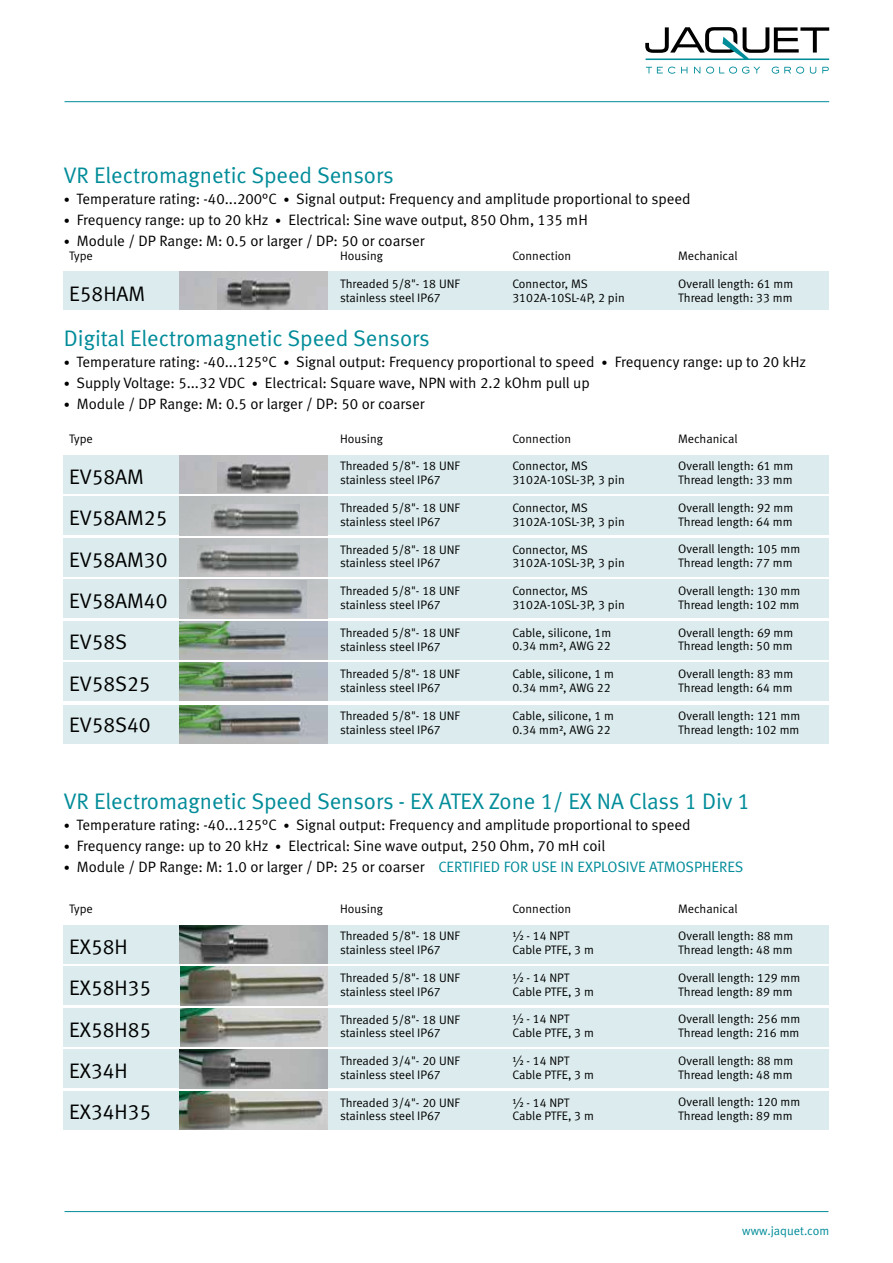
<style>
.page{position:relative;width:893px;height:1263px;background:#fff}
.page>*{position:absolute;margin:0;border:0;box-sizing:border-box;transform-origin:0 0}
.t1{font:22.5px "Meta Normal LF";color:#008c99}
.t2{font:21px/41.2px "Meta Normal LF";color:#000}
.t3{font:15px "Meta Normal LF";color:#000}
.t4{font:12.3px/13.8px "Meta Normal LF";color:#000}
.t5{font:12.3px "Meta Normal LF";color:#008c99}
.s1{font-size:12px}
.s2{color:#008c99}
</style>
<div class="page">
<hr style="left:65px;top:101px;width:764px;height:1px;background:#008c99">
<svg style="left:646px;top:67px;width:29px;height:7px"></svg>
<svg style="left:681px;top:67px;width:6px;height:6px"></svg>
<svg style="left:694px;top:67px;width:6px;height:6px"></svg>
<svg style="left:706px;top:67px;width:54px;height:7px"></svg>
<svg style="left:772px;top:67px;width:32px;height:7px"></svg>
<svg style="left:810px;top:67px;width:6px;height:7px"></svg>
<svg style="left:822px;top:67px;width:7px;height:6px"></svg>
<svg style="left:645px;top:27px;width:184px;height:33px"></svg>
<hr style="left:65px;top:1211px;width:763px;height:1px;background:#008c99">
<div style="left:64px;top:455px;width:765px;height:39px;background:#dcecee"></div>
<div style="left:64px;top:925px;width:765px;height:38px;background:#dcecee"></div>
<div style="left:64px;top:497px;width:765px;height:38px;background:#dcecee"></div>
<div style="left:64px;top:967px;width:765px;height:38px;background:#dcecee"></div>
<div style="left:64px;top:538px;width:765px;height:38px;background:#dcecee"></div>
<div style="left:64px;top:1008px;width:765px;height:38px;background:#dcecee"></div>
<div style="left:64px;top:580px;width:765px;height:38px;background:#dcecee"></div>
<div style="left:64px;top:1050px;width:765px;height:38px;background:#dcecee"></div>
<div style="left:64px;top:621px;width:765px;height:38px;background:#dcecee"></div>
<div style="left:64px;top:1091px;width:765px;height:38px;background:#dcecee"></div>
<div style="left:64px;top:663px;width:765px;height:38px;background:#dcecee"></div>
<div style="left:64px;top:705px;width:765px;height:38px;background:#dcecee"></div>
<img style="left:180px;top:663px;width:148px;height:38px">
<img style="left:180px;top:1091px;width:148px;height:38px">
<img style="left:180px;top:705px;width:147px;height:38px">
<img style="left:180px;top:621px;width:147px;height:38px">
<img style="left:180px;top:1050px;width:147px;height:38px">
<img style="left:180px;top:580px;width:148px;height:38px">
<img style="left:188px;top:580px;width:118px;height:38px">
<img style="left:180px;top:1008px;width:148px;height:38px">
<img style="left:211px;top:504px;width:89px;height:30px">
<img style="left:270px;top:546px;width:30px;height:29px">
<img style="left:198px;top:546px;width:72px;height:29px">
<img style="left:180px;top:967px;width:147px;height:38px">
<img style="left:217px;top:462px;width:77px;height:31px">
<img style="left:180px;top:925px;width:147px;height:38px">
<div style="left:64px;top:271px;width:765px;height:39px;background:#dcecee"></div>
<img style="left:217px;top:278px;width:77px;height:31px">
<h1 class="t1" style="left:64px;top:162px;width:331px">VR Electromagnetic Speed Sensors</h1>
<p class="t3" style="left:64px;top:190px;width:628px"><span class="s1">•</span> Temperature rating: -40...200°C <span class="s1">•</span> Signal output: Frequency and amplitude proportional to speed</p>
<p class="t3" style="left:64px;top:211px;width:525px"><span class="s1">•</span> Frequency range: up to 20 kHz <span class="s1">•</span> Electrical: Sine wave output, 850 Ohm, 135 mH</p>
<p class="t3" style="left:64px;top:232px;width:362px"><span class="s1">•</span> Module / DP Range: M: 0.5 or larger / DP: 50 or coarser</p>
<p class="t4" style="left:69px;top:249px;width:25px">Type</p>
<h2 class="t2" style="left:69px;top:273px;width:78px">E58HAM</h2>
<p class="t4" style="left:340px;top:249px;width:44px">Housing</p>
<p class="t4" style="left:340px;top:276px;width:121px">Threaded 5/8"- 18 UNF stainless steel IP67</p>
<p class="t4" style="left:512px;top:249px;width:60px">Connection</p>
<p class="t4" style="left:512px;top:276px;width:114px">Connector, MS<br>3102A-10SL-4P, 2 pin</p>
<p class="t4" style="left:678px;top:249px;width:61px">Mechanical</p>
<p class="t4" style="left:678px;top:276px;width:117px">Overall length: 61 mm<br>Thread length: 33 mm</p>
<h1 class="t1" style="left:64px;top:325px;width:367px">Digital Electromagnetic Speed Sensors</h1>
<p class="t3" style="left:64px;top:353px;width:744px"><span class="s1">•</span> Temperature rating: -40...125°C <span class="s1">•</span> Signal output: Frequency proportional to speed <span class="s1">•</span> Frequency range: up to 20 kHz</p>
<p class="t3" style="left:64px;top:374px;width:527px"><span class="s1">•</span> Supply Voltage: 5...32 VDC <span class="s1">•</span> Electrical: Square wave, NPN with 2.2 kOhm pull up</p>
<p class="t3" style="left:64px;top:395px;width:362px"><span class="s1">•</span> Module / DP Range: M: 0.5 or larger / DP: 50 or coarser</p>
<p class="t4" style="left:69px;top:431px;width:25px">Type</p>
<h2 class="t2" style="left:69px;top:456px;width:100px">EV58AM<br>EV58AM25<br>EV58AM30<br>EV58AM40<br>EV58S<br>EV58S25<br>EV58S40</h2>
<p class="t4" style="left:340px;top:431px;width:44px">Housing</p>
<p class="t4" style="left:340px;top:459px;width:121px">Threaded 5/8"- 18 UNF stainless steel IP67</p>
<p class="t4" style="left:340px;top:501px;width:121px">Threaded 5/8"- 18 UNF stainless steel IP67</p>
<p class="t4" style="left:340px;top:542px;width:121px">Threaded 5/8"- 18 UNF stainless steel IP67</p>
<p class="t4" style="left:340px;top:584px;width:121px">Threaded 5/8"- 18 UNF stainless steel IP67</p>
<p class="t4" style="left:340px;top:625px;width:121px">Threaded 5/8"- 18 UNF stainless steel IP67</p>
<p class="t4" style="left:340px;top:667px;width:121px">Threaded 5/8"- 18 UNF stainless steel IP67</p>
<p class="t4" style="left:340px;top:708px;width:121px">Threaded 5/8"- 18 UNF stainless steel IP67</p>
<p class="t4" style="left:512px;top:431px;width:60px">Connection</p>
<p class="t4" style="left:512px;top:459px;width:114px">Connector, MS<br>3102A-10SL-3P, 3 pin</p>
<p class="t4" style="left:512px;top:501px;width:114px">Connector, MS<br>3102A-10SL-3P, 3 pin</p>
<p class="t4" style="left:512px;top:542px;width:114px">Connector, MS<br>3102A-10SL-3P, 3 pin</p>
<p class="t4" style="left:512px;top:584px;width:114px">Connector, MS<br>3102A-10SL-3P, 3 pin</p>
<p class="t4" style="left:512px;top:625px;width:100px">Cable, silicone, 1m<br>0.34 mm², AWG 22</p>
<p class="t4" style="left:512px;top:667px;width:103px">Cable, silicone, 1 m<br>0.34 mm², AWG 22</p>
<p class="t4" style="left:512px;top:708px;width:103px">Cable, silicone, 1 m<br>0.34 mm², AWG 22</p>
<p class="t4" style="left:678px;top:431px;width:61px">Mechanical</p>
<p class="t4" style="left:678px;top:459px;width:117px">Overall length: 61 mm<br>Thread length: 33 mm</p>
<p class="t4" style="left:678px;top:501px;width:117px">Overall length: 92 mm<br>Thread length: 64 mm</p>
<p class="t4" style="left:678px;top:542px;width:123px">Overall length: 105 mm<br>Thread length: 77 mm</p>
<p class="t4" style="left:678px;top:584px;width:123px">Overall length: 130 mm<br>Thread length: 102 mm</p>
<p class="t4" style="left:678px;top:625px;width:117px">Overall length: 69 mm<br>Thread length: 50 mm</p>
<p class="t4" style="left:678px;top:667px;width:117px">Overall length: 83 mm<br>Thread length: 64 mm</p>
<p class="t4" style="left:678px;top:708px;width:123px">Overall length: 121 mm<br>Thread length: 102 mm</p>
<h1 class="t1" style="left:64px;top:788px;width:688px">VR Electromagnetic Speed Sensors - EX ATEX Zone 1/ EX NA Class 1 Div 1</h1>
<p class="t3" style="left:64px;top:816px;width:628px"><span class="s1">•</span> Temperature rating: -40...125°C <span class="s1">•</span> Signal output: Frequency and amplitude proportional to speed</p>
<p class="t3" style="left:64px;top:837px;width:543px"><span class="s1">•</span> Frequency range: up to 20 kHz <span class="s1">•</span> Electrical: Sine wave output, 250 Ohm, 70 mH coil</p>
<p class="t3" style="left:64px;top:858px;width:681px"><span class="s1">•</span> Module / DP Range: M: 1.0 or larger / DP: 25 or coarser <span class="s2">CERTIFIED FOR USE IN EXPLOSIVE ATMOSPHERES</span></p>
<p class="t4" style="left:69px;top:901px;width:25px">Type</p>
<h2 class="t2" style="left:69px;top:926px;width:84px">EX58H<br>EX58H35<br>EX58H85<br>EX34H<br>EX34H35</h2>
<p class="t4" style="left:340px;top:901px;width:44px">Housing</p>
<p class="t4" style="left:340px;top:929px;width:121px">Threaded 5/8"- 18 UNF stainless steel IP67</p>
<p class="t4" style="left:340px;top:971px;width:121px">Threaded 5/8"- 18 UNF stainless steel IP67</p>
<p class="t4" style="left:340px;top:1012px;width:121px">Threaded 5/8"- 18 UNF stainless steel IP67</p>
<p class="t4" style="left:340px;top:1054px;width:121px">Threaded 3/4"- 20 UNF stainless steel IP67</p>
<p class="t4" style="left:340px;top:1095px;width:121px">Threaded 3/4"- 20 UNF stainless steel IP67</p>
<p class="t4" style="left:512px;top:901px;width:60px">Connection</p>
<p class="t4" style="left:512px;top:929px;width:83px">½ - 14 NPT<br>Cable PTFE, 3 m</p>
<p class="t4" style="left:512px;top:970px;width:83px">½ - 14 NPT<br>Cable PTFE, 3 m</p>
<p class="t4" style="left:512px;top:1012px;width:83px">½ - 14 NPT<br>Cable PTFE, 3 m</p>
<p class="t4" style="left:512px;top:1054px;width:83px">½ - 14 NPT<br>Cable PTFE, 3 m</p>
<p class="t4" style="left:512px;top:1095px;width:83px">½ - 14 NPT<br>Cable PTFE, 3 m</p>
<p class="t4" style="left:678px;top:901px;width:61px">Mechanical</p>
<p class="t4" style="left:678px;top:929px;width:117px">Overall length: 88 mm<br>Thread length: 48 mm</p>
<p class="t4" style="left:678px;top:970px;width:123px">Overall length: 129 mm<br>Thread length: 89 mm</p>
<p class="t4" style="left:678px;top:1012px;width:123px">Overall length: 256 mm<br>Thread length: 216 mm</p>
<p class="t4" style="left:678px;top:1053px;width:117px">Overall length: 88 mm<br>Thread length: 48 mm</p>
<p class="t4" style="left:678px;top:1095px;width:123px">Overall length: 120 mm<br>Thread length: 89 mm</p>
<p class="t5" style="left:742px;top:1223px;width:88px">www.jaquet.com</p>
</div>
